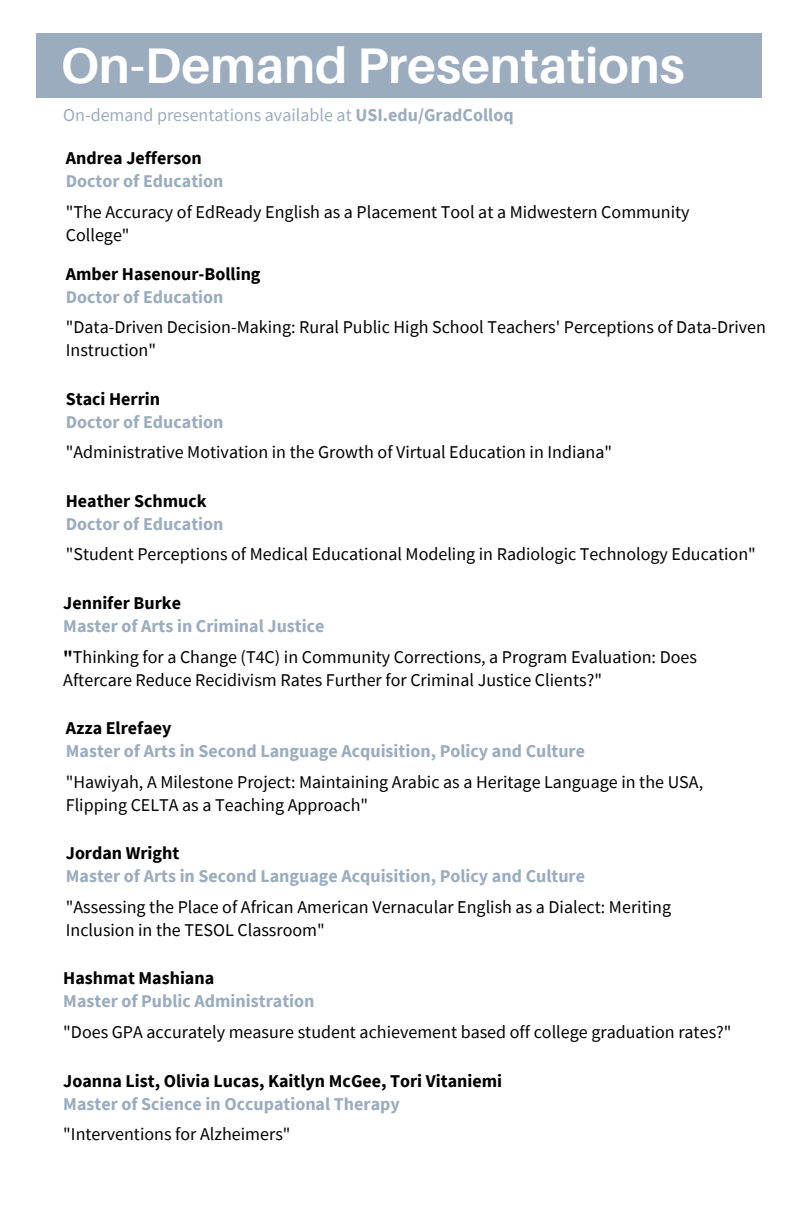
<style>
.page{position:relative;width:792px;height:1224px;background:#fff}
.page>*{position:absolute;margin:0;border:0;box-sizing:border-box;transform-origin:0 0}
.t1{font:700 50px "Aileron";color:#fff}
.t2{font:18px/23px "Source Sans Pro";color:#000}
.t3{font:700 18px "Source Sans Pro";color:#9bacbf}
.t4{font:700 18px "Source Sans Pro";color:#000}
.t5{font:18px "Source Sans Pro";color:#9bacbf}
.s1{font-weight:700}
</style>
<div class="page">
<div style="left:37px;top:33px;width:725px;height:64px;background:#9bacbf"></div>
<p class="t1" style="left:61px;top:34px;width:625px">On-Demand Presentations</p>
<p class="t5" style="left:63px;top:104px;width:452px">On-demand presentations available at <span class="s1">USI.edu/GradColloq</span></p>
<p class="t4" style="left:66px;top:147px;width:138px">Andrea Jefferson</p>
<p class="t3" style="left:66px;top:170px;width:159px">Doctor of Education</p>
<p class="t2" style="left:66px;top:200px;width:625px">"The Accuracy of EdReady English as a Placement Tool at a Midwestern Community<br>College"</p>
<p class="t4" style="left:66px;top:262px;width:196px">Amber Hasenour-Bolling</p>
<p class="t3" style="left:66px;top:285px;width:159px">Doctor of Education</p>
<p class="t2" style="left:66px;top:315px;width:702px">"Data-Driven Decision-Making: Rural Public High School Teachers' Perceptions of Data-Driven<br>Instruction"</p>
<p class="t4" style="left:66px;top:387px;width:96px">Staci Herrin</p>
<p class="t3" style="left:66px;top:410px;width:159px">Doctor of Education</p>
<p class="t2" style="left:66px;top:440px;width:548px">"Administrative Motivation in the Growth of Virtual Education in Indiana"</p>
<p class="t4" style="left:66px;top:489px;width:142px">Heather Schmuck</p>
<p class="t3" style="left:66px;top:512px;width:159px">Doctor of Education</p>
<p class="t2" style="left:66px;top:542px;width:691px">"Student Perceptions of Medical Educational Modeling in Radiologic Technology Education"</p>
<p class="t4" style="left:63px;top:591px;width:119px">Jennifer Burke</p>
<p class="t3" style="left:63px;top:614px;width:263px">Master of Arts in Criminal Justice</p>
<p class="t2" style="left:63px;top:645px;width:635px"><span class="s1">"</span>Thinking for a Change (T4C) in Community Corrections, a Program Evaluation: Does<br>Aftercare Reduce Recidivism Rates Further for Criminal Justice Clients?"</p>
<p class="t4" style="left:66px;top:716px;width:107px">Azza Elrefaey</p>
<p class="t3" style="left:66px;top:739px;width:521px">Master of Arts in Second Language Acquisition, Policy and Culture</p>
<p class="t2" style="left:66px;top:770px;width:639px">"Hawiyah, A Milestone Project: Maintaining Arabic as a Heritage Language in the USA,<br>Flipping CELTA as a Teaching Approach"</p>
<p class="t4" style="left:66px;top:841px;width:115px">Jordan Wright</p>
<p class="t3" style="left:66px;top:864px;width:521px">Master of Arts in Second Language Acquisition, Policy and Culture</p>
<p class="t2" style="left:66px;top:895px;width:607px">"Assessing the Place of African American Vernacular English as a Dialect: Meriting<br>Inclusion in the TESOL Classroom"</p>
<p class="t4" style="left:63px;top:967px;width:152px">Hashmat Mashiana</p>
<p class="t3" style="left:63px;top:990px;width:253px">Master of Public Administration</p>
<p class="t2" style="left:63px;top:1020px;width:670px">"Does GPA accurately measure student achievement based off college graduation rates?"</p>
<p class="t4" style="left:63px;top:1069px;width:440px">Joanna List, Olivia Lucas, Kaitlyn McGee, Tori Vitaniemi</p>
<p class="t3" style="left:63px;top:1092px;width:338px">Master of Science in Occupational Therapy</p>
<p class="t2" style="left:63px;top:1122px;width:229px">"Interventions for Alzheimers"</p>
</div>
